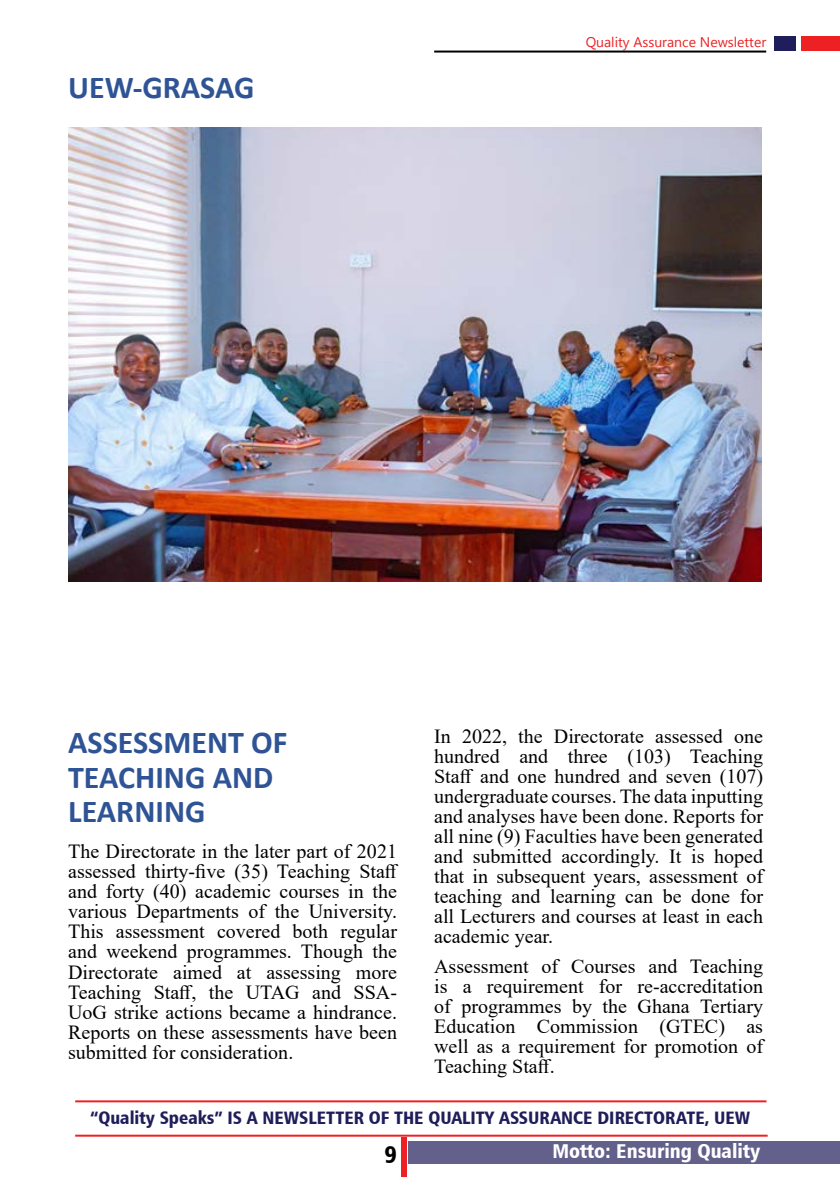
<style>
.page{position:relative;width:840px;height:1191px;background:#fff}
.page>*{position:absolute;margin:0;border:0;box-sizing:border-box;transform-origin:0 0}
.t1{font:700 32px/34.6px "Calibri";color:#2f5496}
.t2{font:24px "Humanist 777 BT Black Condensed B";color:#000}
.t3{font:20px/20px "Times New Roman";color:#000;text-align:justify}
.t4{font:20px "Humanist 777 BT Black Condensed B";color:#fff}
.t5{font:18px "Humanist 777 BT Black Condensed B";color:#1f1d5a}
.t6{font:14px "Myanmar Text";color:#ed2124}
</style>
<div class="page">
<hr style="left:434px;top:51px;width:331px;height:2px;background:#000">
<div style="left:800px;top:37px;width:39px;height:14px;background:#ed2124"></div>
<div style="left:774px;top:37px;width:21px;height:14px;background:#201d5b"></div>
<div style="left:408px;top:1141px;width:431px;height:23px;background:#63618c"></div>
<div style="left:401px;top:1137px;width:6px;height:40px;background:#ed2124"></div>
<hr style="left:75px;top:1100px;width:691px;height:2px;background:#ed2124">
<hr style="left:75px;top:1134px;width:692px;height:2px;background:#ed2124">
<img style="left:68px;top:128px;width:693px;height:453px">
<h1 class="t1" style="left:68px;top:70px;width:188px">UEW-GRASAG</h1>
<p class="t6" style="left:585px;top:34px;width:182px">Quality Assurance Newsletter</p>
<h1 class="t1" style="left:68px;top:725px;width:221px">ASSESSMENT OF<br>TEACHING AND<br>LEARNING</h1>
<p class="t3" style="left:68px;top:841px;width:331px">The Directorate in the later part of 2021 assessed thirty-five (35) Teaching Staff and forty (40) academic courses in the various Departments of the University.<br>This assessment covered both regular and weekend programmes. Though the Directorate aimed at assessing more Teaching Staff, the UTAG and SSA-UoG strike actions became a hindrance.<br>Reports on these assessments have been submitted for consideration.</p>
<p class="t3" style="left:434px;top:726px;width:330px">In 2022, the Directorate assessed one hundred and three (103) Teaching Staff and one hundred and seven (107) undergraduate courses. The data inputting and analyses have been done. Reports for all nine (9) Faculties have been generated and submitted accordingly. It is hoped that in subsequent years, assessment of teaching and learning can be done for all Lecturers and courses at least in each academic year.</p>
<p class="t3" style="left:434px;top:956px;width:330px">Assessment of Courses and Teaching is a requirement for re-accreditation of programmes by the Ghana Tertiary Education Commission (GTEC) as well as a requirement for promotion of Teaching Staff.</p>
<p class="t5" style="left:90px;top:1106px;width:661px">“Quality Speaks” IS A NEWSLETTER OF THE QUALITY ASSURANCE DIRECTORATE, UEW</p>
<p class="t2" style="left:384px;top:1139px;width:14px">9</p>
<p class="t4" style="left:552px;top:1137px;width:209px">Motto: Ensuring Quality</p>
</div>
